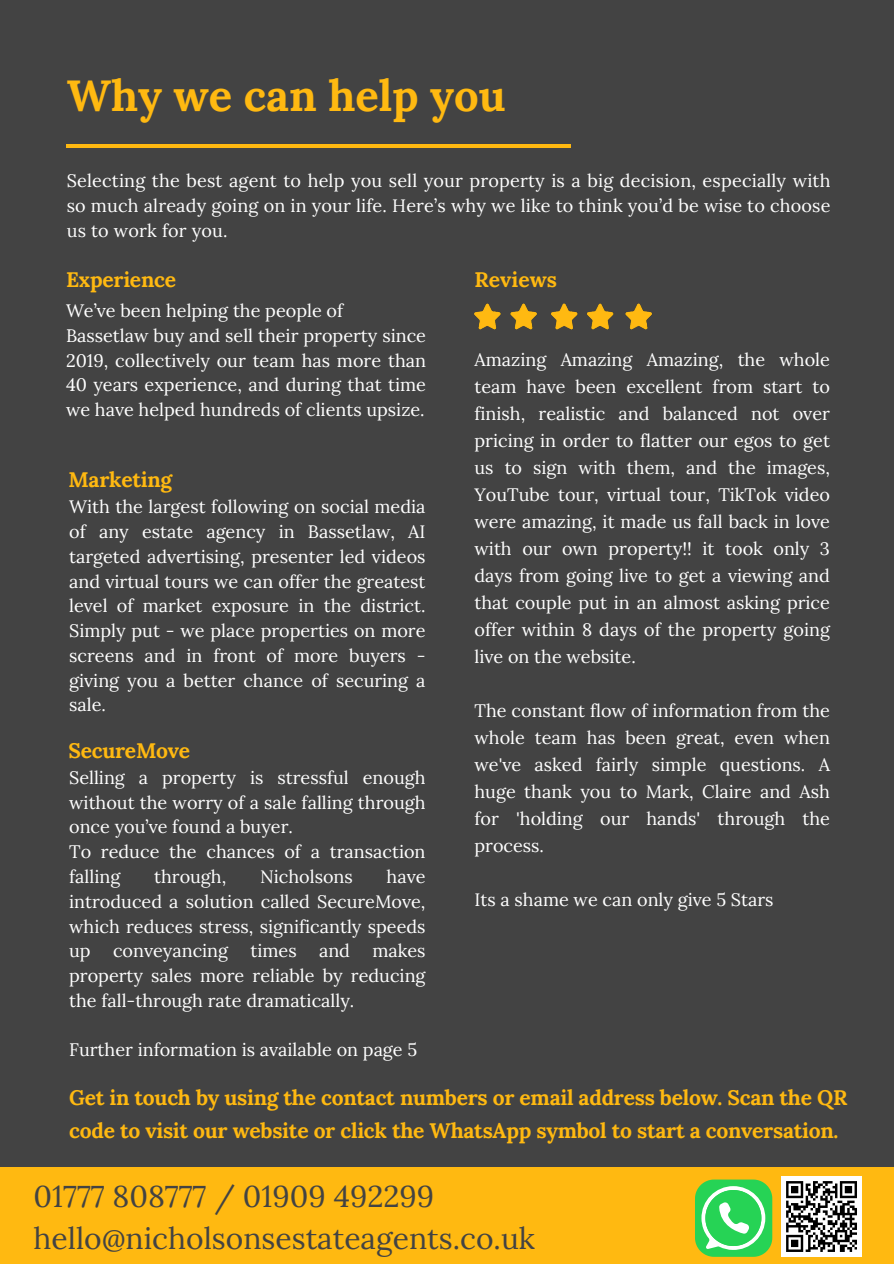
<style>
.page{position:relative;width:894px;height:1264px;background:#fff}
.page>*{position:absolute;margin:0;border:0;box-sizing:border-box;transform-origin:0 0}
.t1{font:700 43.5px "Lora";color:#ffb911}
.t2{font:30px/41.7px "Lora";color:#434343}
.t3{font:700 21px/32.7px "Lora";letter-spacing:-.01em;color:#ffb911}
.t4{font:18px/24.8px "Lora";color:#fff;text-align:justify}
</style>
<div class="page">
<div style="left:0;top:0;width:893px;height:1263px;background:#434343"></div>
<hr style="left:67px;top:144px;width:503px;height:4px;background:#ffb911">
<img style="left:474px;top:303px;width:178px;height:27px">
<div style="left:0;top:1167px;width:893px;height:96px;background:#ffb911"></div>
<div style="left:781px;top:1176px;width:80px;height:80px;background:#fff"></div>
<svg style="left:786px;top:1181px;width:71px;height:71px"></svg>
<svg style="left:695px;top:1179px;width:77px;height:77px;background:#59d970"></svg>
<h1 class="t1" style="left:67px;top:68px;width:440px">Why we can help you</h1>
<p class="t4" style="left:67px;top:168px;width:765px">Selecting the best agent to help you sell your property is a big decision, especially with so much already going on in your life. Here’s why we like to think you’d be wise to choose us to work for you.</p>
<p class="t3" style="left:66px;top:263px;width:112px">Experience</p>
<p class="t4" style="left:66px;top:298px;width:278px">We’ve been helping the people of</p>
<h3 class="t4" style="left:66px;top:323px;width:361px">Bassetlaw buy and sell their property since 2019, collectively our team has more than 40 years experience, and during that time we have helped hundreds of clients upsize.</h3>
<h3 class="t3" style="left:68px;top:463px;width:105px">Marketing</h3>
<p class="t4" style="left:69px;top:494px;width:358px">With the largest following on social media of any estate agency in Bassetlaw, AI targeted advertising, presenter led videos and virtual tours we can offer the greatest level of market exposure in the district.<br>Simply put - we place properties on more screens and in front of more buyers - giving you a better chance of securing a sale.</p>
<p class="t3" style="left:68px;top:733px;width:123px">SecureMove</p>
<p class="t4" style="left:69px;top:765px;width:358px">Selling a property is stressful enough without the worry of a sale falling through once you’ve found a buyer.</p>
<p class="t4" style="left:69px;top:839px;width:358px">To reduce the chances of a transaction falling</p>
<p class="t4" style="left:69px;top:864px;width:358px;text-indent:317px">have introduced a solution called SecureMove, which reduces stress, significantly speeds up conveyancing times and makes property sales more reliable by reducing the fall-through rate dramatically.</p>
<p class="t4" style="left:69px;top:1037px;width:349px">Further information is available on page 5</p>
<p class="t4" style="left:154px;top:864px;width:74px">through,</p>
<p class="t4" style="left:260px;top:864px;width:94px">Nicholsons</p>
<p class="t3" style="left:474px;top:262px;width:84px">Reviews</p>
<h3 class="t4" style="left:474px;top:346px;width:357px;line-height:27px">Amazing Amazing Amazing, the whole team have been excellent from start to finish, realistic and balanced not over pricing in order to flatter our egos to get us to sign with them, and the images, YouTube tour, virtual tour, TikTok video were amazing, it made us fall back in love with our own property!! it took only 3 days from going live to get a viewing and that couple put in an almost asking price offer within 8 days of the property going live on the website.</h3>
<p class="t4" style="left:474px;top:697px;width:357px;line-height:27px">The constant flow of information from the whole team has been great, even when we've asked fairly simple questions. A huge thank you to Mark, Claire and Ash for 'holding our hands' through the process.</p>
<h3 class="t4" style="left:474px;top:887px;width:300px">Its a shame we can only give 5 Stars</h3>
<p class="t3" style="left:69px;top:1080px;width:779px">Get in touch by using the contact numbers or email address below. Scan the QR code to visit our website or click the WhatsApp symbol to start a conversation.</p>
<p class="t2" style="left:34px;top:1175px;width:503px">01777 808777 / 01909 492299 hello@nicholsonsestateagents.co.uk</p>
</div>
